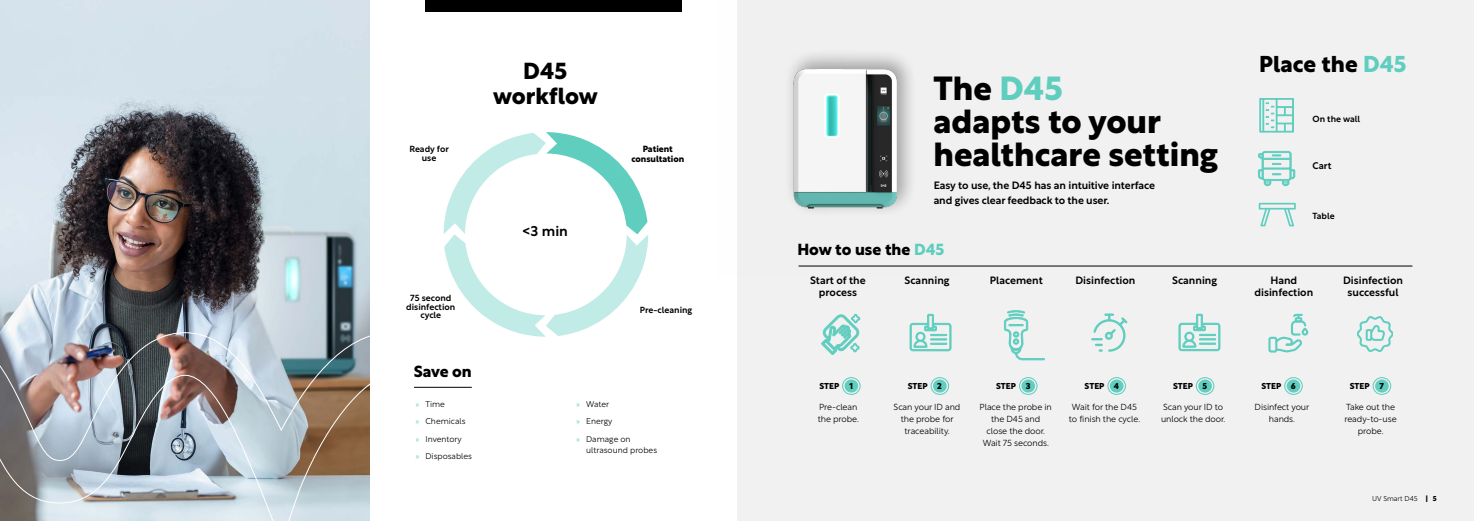
<style>
.page{position:relative;width:1474px;height:521px;background:#fff}
.page>*{position:absolute;margin:0;border:0;box-sizing:border-box;transform-origin:0 0}
.t1{font:700 32.81px/32.8px "Rustica";color:#000}
.t2{font:700 22.75px/24.5px "Rustica";color:#000;text-align:center}
.t3{font:700 22.49px "Rustica";color:#000}
.t4{font:700 15.75px "Rustica";color:#000}
.t5{font:500 14px "Rustica";color:#000}
.t6{font:500 10.5px/12.2px "Rustica";letter-spacing:-.005em;color:#000;text-align:center}
.t7{font:500 9.54px "Rustica";color:#000}
.t8{font:300 8.75px/12.2px "Rustica";letter-spacing:-.01em;color:#000;text-align:center}
.t9{font:500 8.75px/8.2px "Rustica";color:#000;text-align:center}
.t10{font:700 8.75px/9.5px "Rustica";color:#000;text-align:center}
.t11{font:700 8.4px "Rustica";color:#000}
.t12{font:300 8.31px/17.5px "Rustica";color:#000}
.t13{font:300 7px "Rustica";color:#000}
.s1{color:#60cebf}
.s2{font-weight:700}
</style>
<div class="page">
<img style="left:0;top:0;width:370px;height:332px">
<div style="left:425px;top:0;width:256px;height:12px;background:#000"></div>
<hr style="left:414px;top:387px;width:58px;height:1px;background:#000">
<svg style="left:443px;top:132px;width:205px;height:205px"></svg>
<div style="left:737px;top:0;width:736px;height:521px;background:#f1f1f1"></div>
<hr style="left:798px;top:266px;width:614px;height:1px;background:#000">
<div style="left:844px;top:379px;width:14px;height:13px;background:#60cebf;border-radius:50%"></div>
<div style="left:842px;top:377px;width:18px;height:18px;border:1px solid #60cebf;border-radius:50%"></div>
<div style="left:933px;top:379px;width:13px;height:13px;background:#60cebf;border-radius:50%"></div>
<div style="left:930px;top:377px;width:19px;height:18px;border:1px solid #60cebf;border-radius:50%"></div>
<div style="left:1021px;top:379px;width:14px;height:13px;background:#60cebf;border-radius:50%"></div>
<div style="left:1018px;top:377px;width:19px;height:18px;border:1px solid #60cebf;border-radius:50%"></div>
<div style="left:1109px;top:379px;width:14px;height:13px;background:#60cebf;border-radius:50%"></div>
<div style="left:1107px;top:377px;width:18px;height:18px;border:1px solid #60cebf;border-radius:50%"></div>
<div style="left:1198px;top:379px;width:13px;height:13px;background:#60cebf;border-radius:50%"></div>
<div style="left:1195px;top:377px;width:19px;height:18px;border:1px solid #60cebf;border-radius:50%"></div>
<div style="left:1286px;top:379px;width:14px;height:13px;background:#60cebf;border-radius:50%"></div>
<div style="left:1284px;top:377px;width:18px;height:18px;border:1px solid #60cebf;border-radius:50%"></div>
<div style="left:1374px;top:379px;width:14px;height:13px;background:#60cebf;border-radius:50%"></div>
<div style="left:1372px;top:377px;width:19px;height:18px;border:1px solid #60cebf;border-radius:50%"></div>
<div style="left:1268px;top:337px;width:9px;height:16px;border:2px solid #60cebf;border-radius:2px"></div>
<svg style="left:1273px;top:313px;width:36px;height:40px"></svg>
<svg style="left:1091px;top:313px;width:37px;height:39px"></svg>
<svg style="left:1357px;top:316px;width:35px;height:36px"></svg>
<svg style="left:909px;top:314px;width:42px;height:37px"></svg>
<svg style="left:821px;top:313px;width:40px;height:42px"></svg>
<svg style="left:1003px;top:310px;width:41px;height:50px"></svg>
<svg style="left:1178px;top:314px;width:42px;height:37px"></svg>
<img style="left:790px;top:54px;width:169px;height:213px">
<svg style="left:1259px;top:98px;width:34px;height:34px"></svg>
<svg style="left:1258px;top:151px;width:37px;height:35px"></svg>
<svg style="left:1258px;top:203px;width:37px;height:23px"></svg>
<img style="left:0;top:332px;width:370px;height:189px">
<h2 class="t2" style="left:493px;top:57px;width:106px">D45 workflow</h2>
<p class="t9" style="left:409px;top:144px;width:41px">Ready for use</p>
<p class="t10" style="left:631px;top:144px;width:54px">Patient consultation</p>
<p class="t9" style="left:406px;top:293px;width:50px">75 second disinfection cycle</p>
<h3 class="t4" style="left:414px;top:357px;width:60px">Save on</h3>
<h3 class="t5" style="left:522px;top:219px;width:47px">&lt;3 min</h3>
<p class="t9" style="left:640px;top:305px;width:54px">Pre-cleaning</p>
<p class="t12" style="left:415px;top:394px;width:58px"><span class="s1">»</span> Time<br><span class="s1">»</span> Chemicals<br><span class="s1">»</span> Inventory<br><span class="s1">»</span> Disposables</p>
<p class="t12" style="left:576px;top:394px;width:56px"><span class="s1">»</span> Water<br><span class="s1">»</span> Energy<br><span class="s1">»</span> Damage on</p>
<p class="t12" style="left:586px;top:441px;width:72px">ultrasound probes</p>
<h1 class="t1" style="left:933px;top:69px;width:286px">The <span class="s1">D45<br></span>adapts to your healthcare setting</h1>
<p class="t6" style="left:933px;top:176px;width:223px;line-height:15.8px;text-align:left">Easy to use, the D45 has an intuitive interface and gives clear feedback to the user.</p>
<h3 class="t4" style="left:797px;top:236px;width:148px">How to use the <span class="s1">D45</span></h3>
<h3 class="t3" style="left:1259px;top:45px;width:149px">Place the <span class="s1">D45</span></h3>
<p class="t9" style="left:1312px;top:114px;width:49px">On the wall</p>
<p class="t7" style="left:1312px;top:157px;width:20px">Cart</p>
<p class="t9" style="left:1312px;top:211px;width:24px">Table</p>
<p class="t6" style="left:810px;top:273px;width:57px">Start of the process</p>
<p class="t6" style="left:904px;top:273px;width:47px">Scanning</p>
<p class="t6" style="left:989px;top:273px;width:55px">Placement</p>
<p class="t6" style="left:1075px;top:273px;width:61px">Disinfection</p>
<p class="t6" style="left:1172px;top:273px;width:47px">Scanning</p>
<p class="t6" style="left:1254px;top:273px;width:60px">Hand disinfection</p>
<p class="t6" style="left:1343px;top:273px;width:61px">Disinfection successful</p>
<p class="t11" style="left:849px;top:378px;width:5px">1</p>
<p class="t11" style="left:907px;top:379px;width:36px">STEP 2</p>
<p class="t11" style="left:996px;top:379px;width:36px">STEP 3</p>
<p class="t11" style="left:1084px;top:379px;width:36px">STEP 4</p>
<p class="t11" style="left:1172px;top:379px;width:36px">STEP 5</p>
<p class="t11" style="left:1261px;top:379px;width:36px">STEP 6</p>
<p class="t11" style="left:1349px;top:379px;width:36px">STEP 7</p>
<p class="t8" style="left:817px;top:399px;width:43px;text-align:left">Pre-clean the probe.</p>
<p class="t8" style="left:893px;top:399px;width:68px">Scan your ID and the probe for traceability.</p>
<p class="t8" style="left:979px;top:399px;width:74px">Place the probe in the D45 and<br>close the door.<br>Wait 75 seconds.</p>
<p class="t8" style="left:1068px;top:399px;width:73px">Wait for the D45 to finish the cycle.</p>
<p class="t8" style="left:1161px;top:399px;width:66px;text-align:left">Scan your ID to unlock the door.</p>
<p class="t8" style="left:1254px;top:399px;width:56px">Disinfect your hands.</p>
<p class="t8" style="left:1344px;top:399px;width:54px">Take out the ready-to-use probe.</p>
<p class="t11" style="left:819px;top:379px;width:21px">STEP</p>
<p class="t13" style="left:1372px;top:492px;width:66px">UV Smart D45 <span class="s2">| 5</span></p>
</div>
